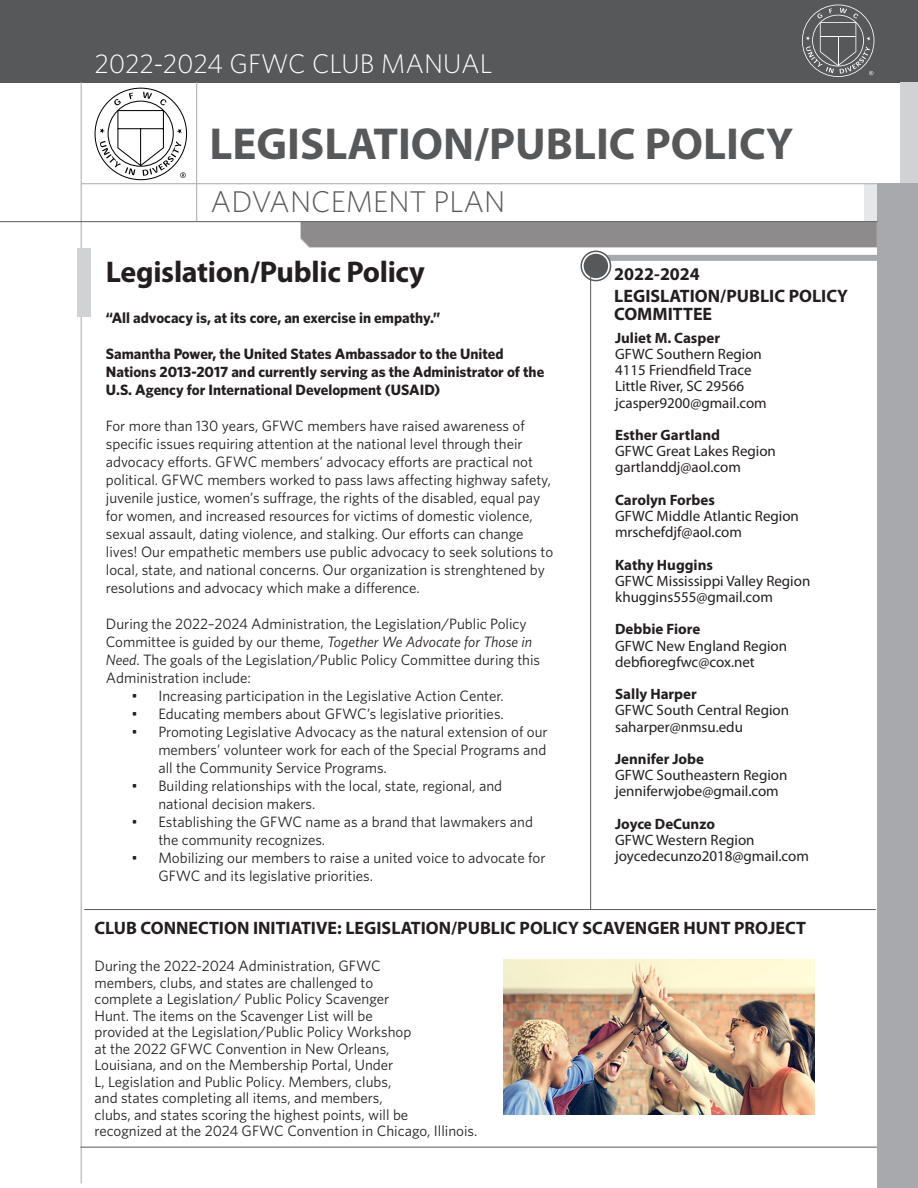
<style>
.page{position:relative;width:918px;height:1188px;background:#fff}
.page>*{position:absolute;margin:0;border:0;box-sizing:border-box;transform-origin:0 0}
.t1{font:700 45px "Myriad Pro";color:#57585a}
.t2{font:700 30px "Myriad Pro";letter-spacing:-.01em;color:#231f20}
.t3{font:300 30px "Whitney HTF";color:#57585a}
.t4{font:300 27px "Whitney HTF";color:#fff}
.t5{font:700 18px/18px "Myriad Pro";color:#231f20}
.t6{font:15px/18px "Whitney HTF";color:#231f20}
.t7{font:15px "Myriad Pro";color:#231f20}
.t8{font:700 15px/18px "Whitney HTF";color:#231f20}
.t9{font:700 15px "Myriad Pro";color:#231f20}
.s1{font-style:italic}
</style>
<div class="page">
<div style="left:605px;top:255px;width:273px;height:6px;background:#a8a9ad"></div>
<div style="left:300px;top:222px;width:578px;height:26px;background:#8d8b8b"></div>
<div style="left:864px;top:184px;width:14px;height:37px;background:#e6e7e9"></div>
<div style="left:0;top:0;width:918px;height:82px;background:#57585a"></div>
<div style="left:901px;top:82px;width:17px;height:104px;background:#d1d2d4"></div>
<div style="left:878px;top:184px;width:40px;height:1004px;background:#a8a9ad"></div>
<hr style="left:81px;top:183px;width:837px;height:1px;background:#a8a9ad">
<hr style="left:81px;top:82px;width:1px;height:1101px;background:#a8a9ad">
<hr style="left:0;top:221px;width:878px;height:1px;background:#57585a">
<svg style="left:581px;top:251px;width:30px;height:30px"></svg>
<div style="left:581px;top:251px;width:30px;height:30px;border:2px solid #57585a;border-radius:50%"></div>
<div style="left:584px;top:254px;width:24px;height:24px;background:#57585a;border-radius:50%"></div>
<hr style="left:590px;top:276px;width:1px;height:633px;background:#57585a">
<hr style="left:196px;top:82px;width:1px;height:139px;background:#a8a9ad">
<div style="left:77px;top:248px;width:14px;height:68px;background:#d1d2d4"></div>
<hr style="left:80px;top:1147px;width:797px;height:1px;background:#57585a">
<hr style="left:84px;top:909px;width:792px;height:1px;background:#57585a">
<img style="left:503px;top:959px;width:311px;height:156px">
<svg style="left:94px;top:88px;width:93px;height:92px"></svg>
<svg style="left:100px;top:92px;width:86px;height:86px"></svg>
<svg style="left:802px;top:5px;width:72px;height:72px"></svg>
<p class="t4" style="left:94px;top:48px;width:399px">2022-2024 GFWC CLUB MANUAL</p>
<p class="t1" style="left:210px;top:115px;width:585px">LEGISLATION/PUBLIC POLICY</p>
<p class="t3" style="left:211px;top:184px;width:296px">ADVANCEMENT PLAN</p>
<p class="t2" style="left:106px;top:252px;width:321px">Legislation/Public Policy</p>
<p class="t8" style="left:106px;top:308px;width:336px">“All advocacy is, at its core, an exercise in empathy.”</p>
<p class="t8" style="left:106px;top:344px;width:440px">Samantha Power, the United States Ambassador to the United<br>Nations 2013-2017 and currently serving as the Administrator of the<br>U.S. Agency for International Development (USAID)</p>
<p class="t6" style="left:106px;top:416px;width:449px">For more than 130 years, GFWC members have raised awareness of specific issues requiring attention at the national level through their advocacy efforts. GFWC members’ advocacy efforts are practical not political. GFWC members worked to pass laws affecting highway safety, juvenile justice, women’s suffrage, the rights of the disabled, equal pay for women, and increased resources for victims of domestic violence, sexual assault, dating violence, and stalking. Our efforts can change lives! Our empathetic members use public advocacy to seek solutions to local, state, and national concerns. Our organization is strenghtened by resolutions and advocacy which make a difference.</p>
<p class="t6" style="left:106px;top:614px;width:436px">During the 2022–2024 Administration, the Legislation/Public Policy Committee is guided by our theme, <span class="s1">Together We Advocate for Those in Need</span>. The goals of the Legislation/Public Policy Committee during this Administration include:</p>
<p class="t6" style="left:131px;top:686px;width:374px">• Increasing participation in the Legislative Action Center.</p>
<p class="t6" style="left:131px;top:704px;width:374px">• Educating members about GFWC’s legislative priorities.</p>
<p class="t6" style="left:158px;top:722px;width:391px;text-align:justify;text-indent:-27px">• Promoting Legislative Advocacy as the natural extension of our members’ volunteer work for each of the Special Programs and all the Community Service Programs.</p>
<p class="t6" style="left:158px;top:776px;width:345px;text-indent:-27px">• Building relationships with the local, state, regional, and national decision makers.</p>
<p class="t6" style="left:158px;top:812px;width:376px;text-indent:-27px">• Establishing the GFWC name as a brand that lawmakers and the community recognizes.</p>
<p class="t6" style="left:158px;top:848px;width:389px;text-indent:-27px">• Mobilizing our members to raise a united voice to advocate for<br>GFWC and its legislative priorities.</p>
<p class="t5" style="left:614px;top:265px;width:87px">2022-2024</p>
<p class="t5" style="left:614px;top:286px;width:235px">LEGISLATION/ PUBLIC POLICY<br>COMMITTEE</p>
<p class="t9" style="left:615px;top:328px;width:107px">Juliet M. Casper</p>
<p class="t7" style="left:615px;top:345px;width:148px">GFWC Southern Region</p>
<p class="t7" style="left:615px;top:361px;width:138px">4115 Friendfield Trace</p>
<p class="t7" style="left:615px;top:377px;width:131px">Little River, SC 29566</p>
<p class="t7" style="left:615px;top:393px;width:153px">jcasper9200@gmail.com</p>
<p class="t9" style="left:615px;top:425px;width:107px">Esther Gartland</p>
<p class="t7" style="left:615px;top:442px;width:162px">GFWC Great Lakes Region</p>
<p class="t7" style="left:615px;top:458px;width:127px">gartlanddj@aol.com</p>
<p class="t9" style="left:615px;top:490px;width:101px">Carolyn Forbes</p>
<p class="t7" style="left:615px;top:507px;width:185px">GFWC Middle Atlantic Region</p>
<p class="t7" style="left:615px;top:523px;width:128px">mrschefdjf@aol.com</p>
<p class="t9" style="left:615px;top:555px;width:99px">Kathy Huggins</p>
<p class="t7" style="left:615px;top:572px;width:197px">GFWC Mississippi Valley Region</p>
<p class="t7" style="left:615px;top:588px;width:159px">khuggins555@gmail.com</p>
<p class="t9" style="left:615px;top:620px;width:87px">Debbie Fiore</p>
<p class="t7" style="left:615px;top:636px;width:174px">GFWC New England Region</p>
<p class="t7" style="left:615px;top:653px;width:141px">debfioregfwc@cox.net</p>
<p class="t9" style="left:615px;top:684px;width:83px">Sally Harper</p>
<p class="t7" style="left:615px;top:701px;width:176px">GFWC South Central Region</p>
<p class="t7" style="left:615px;top:717px;width:129px">saharper@nmsu.edu</p>
<p class="t9" style="left:615px;top:749px;width:91px">Jennifer Jobe</p>
<p class="t7" style="left:615px;top:766px;width:174px">GFWC Southeastern Region</p>
<p class="t7" style="left:615px;top:782px;width:165px">jenniferwjobe@gmail.com</p>
<p class="t9" style="left:615px;top:814px;width:101px">Joyce DeCunzo</p>
<p class="t7" style="left:615px;top:831px;width:141px">GFWC Western Region</p>
<p class="t7" style="left:615px;top:847px;width:195px">joycedecunzo2018@gmail.com</p>
<p class="t5" style="left:94px;top:918px;width:713px">CLUB CONNECTION INITIATIVE: LEGISLATION/PUBLIC POLICY SCAVENGER HUNT PROJECT</p>
<p class="t6" style="left:94px;top:957px;width:384px;line-height:16.5px">During the 2022-2024 Administration, GFWC<br>members, clubs, and states are challenged to<br>complete a Legislation/ Public Policy Scavenger<br>Hunt. The items on the Scavenger List will be<br>provided at the Legislation/Public Policy Workshop<br>at the 2022 GFWC Convention in New Orleans,<br>Louisiana, and on the Membership Portal, Under<br>L, Legislation and Public Policy. Members, clubs,<br>and states completing all items, and members,<br>clubs, and states scoring the highest points, will be recognized at the 2024 GFWC Convention in Chicago, Illinois.</p>
</div>
